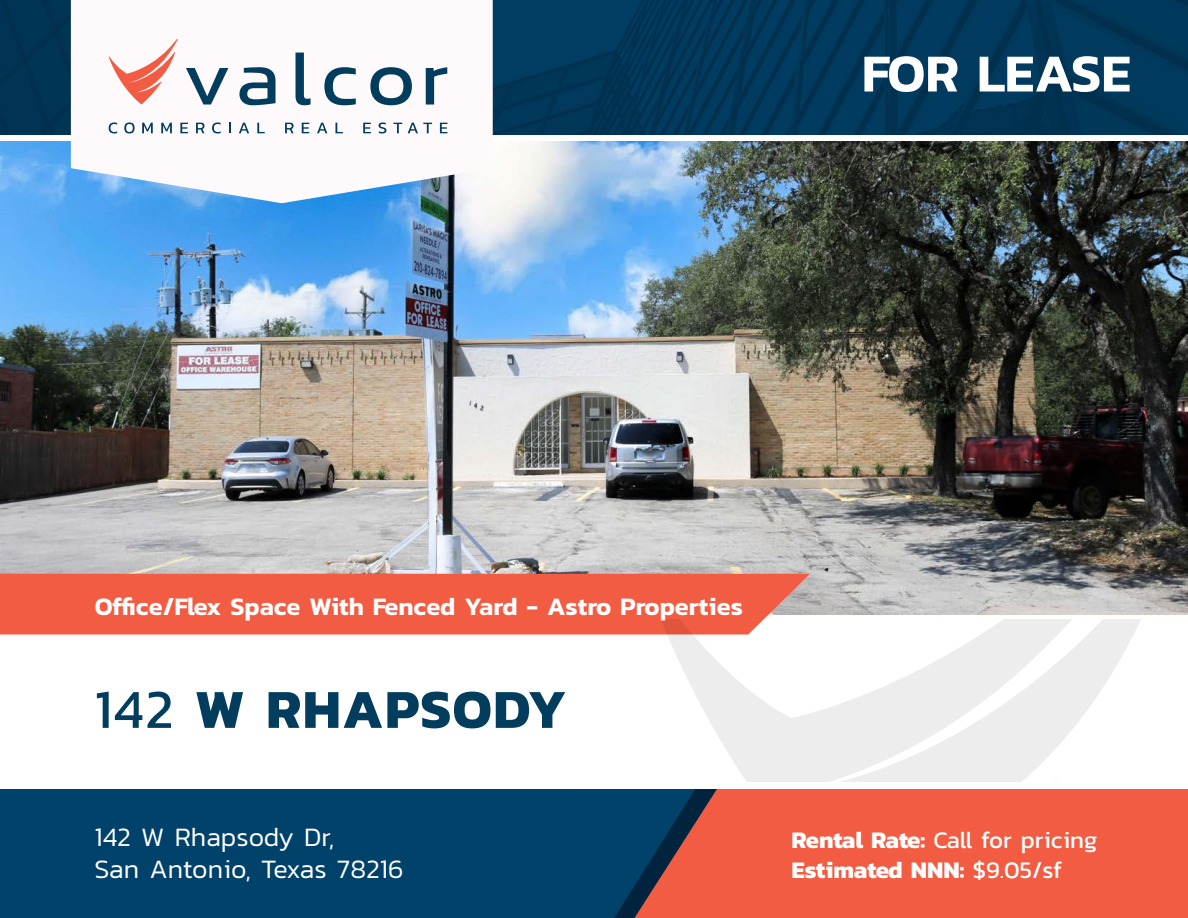
<style>
.page{position:relative;width:1188px;height:918px;background:#fff}
.page>*{position:absolute;margin:0;border:0;box-sizing:border-box;transform-origin:0 0}
.t1{font:700 55.5px "Kanit";letter-spacing:.025em;color:#033d5d}
.t2{font:600 54px "Kanit";letter-spacing:-.01em;color:#fff}
.t3{font:300 27px "Kanit";color:#fff}
.t4{font:600 25.5px "Kanit";color:#fff}
.t5{font:24px "Kanit";color:#fff}
.t6{font:700 24px "Kanit";color:#fff}
.s1{font-weight:400}
.s2{font-weight:700}
</style>
<div class="page">
<img style="left:0;top:142px;width:1188px;height:472px">
<img style="left:0;top:0;width:1188px;height:135px">
<svg style="left:71px;top:0;width:422px;height:203px"></svg>
<svg style="left:186px;top:68px;width:42px;height:37px"></svg>
<svg style="left:239px;top:67px;width:37px;height:38px"></svg>
<svg style="left:296px;top:53px;width:15px;height:52px"></svg>
<svg style="left:324px;top:67px;width:32px;height:38px"></svg>
<svg style="left:370px;top:67px;width:42px;height:38px"></svg>
<svg style="left:426px;top:67px;width:21px;height:38px"></svg>
<svg style="left:109px;top:122px;width:8px;height:11px"></svg>
<svg style="left:124px;top:122px;width:11px;height:11px"></svg>
<svg style="left:142px;top:123px;width:11px;height:10px"></svg>
<svg style="left:161px;top:123px;width:11px;height:10px"></svg>
<svg style="left:180px;top:123px;width:8px;height:10px"></svg>
<svg style="left:196px;top:123px;width:8px;height:10px"></svg>
<svg style="left:212px;top:122px;width:9px;height:12px"></svg>
<svg style="left:229px;top:123px;width:2px;height:10px"></svg>
<svg style="left:239px;top:123px;width:10px;height:10px"></svg>
<svg style="left:257px;top:123px;width:8px;height:10px"></svg>
<svg style="left:285px;top:123px;width:9px;height:10px"></svg>
<svg style="left:302px;top:123px;width:7px;height:10px"></svg>
<svg style="left:317px;top:123px;width:10px;height:10px"></svg>
<svg style="left:335px;top:123px;width:8px;height:10px"></svg>
<svg style="left:363px;top:123px;width:8px;height:10px"></svg>
<svg style="left:379px;top:122px;width:7px;height:11px"></svg>
<svg style="left:394px;top:123px;width:8px;height:10px"></svg>
<svg style="left:408px;top:123px;width:24px;height:10px"></svg>
<svg style="left:440px;top:123px;width:7px;height:10px"></svg>
<svg style="left:109px;top:39px;width:69px;height:66px"></svg>
<div style="left:0;top:574px;width:810px;height:60px;background:#f15c42"></div>
<svg style="left:648px;top:620px;width:492px;height:162px;fill:#eeedee"></svg>
<div style="left:717px;top:789px;width:471px;height:129px;background:#f15c42"></div>
<svg style="left:695px;top:789px;width:22px;height:129px;background:#d05441"></svg>
<div style="left:0;top:789px;width:695px;height:129px;background:#01426a"></div>
<p class="t2" style="left:862px;top:32px;width:271px">FOR LEASE</p>
<p class="t4" style="left:95px;top:587px;width:650px">Office/Flex Space With Fenced Yard - Astro Properties</p>
<p class="t1" style="left:94px;top:666px;width:474px"><span class="s1">142</span> W RHAPSODY</p>
<p class="t3" style="left:94px;top:818px;width:241px">142 W Rhapsody Dr,</p>
<p class="t3" style="left:94px;top:850px;width:310px">San Antonio, Texas 78216</p>
<p class="t5" style="left:792px;top:823px;width:307px"><span class="s2">Rental Rate:</span> Call for pricing</p>
<p class="t6" style="left:792px;top:852px;width:272px">Estimated NNN: <span class="s1">$9.05/sf</span></p>
</div>
